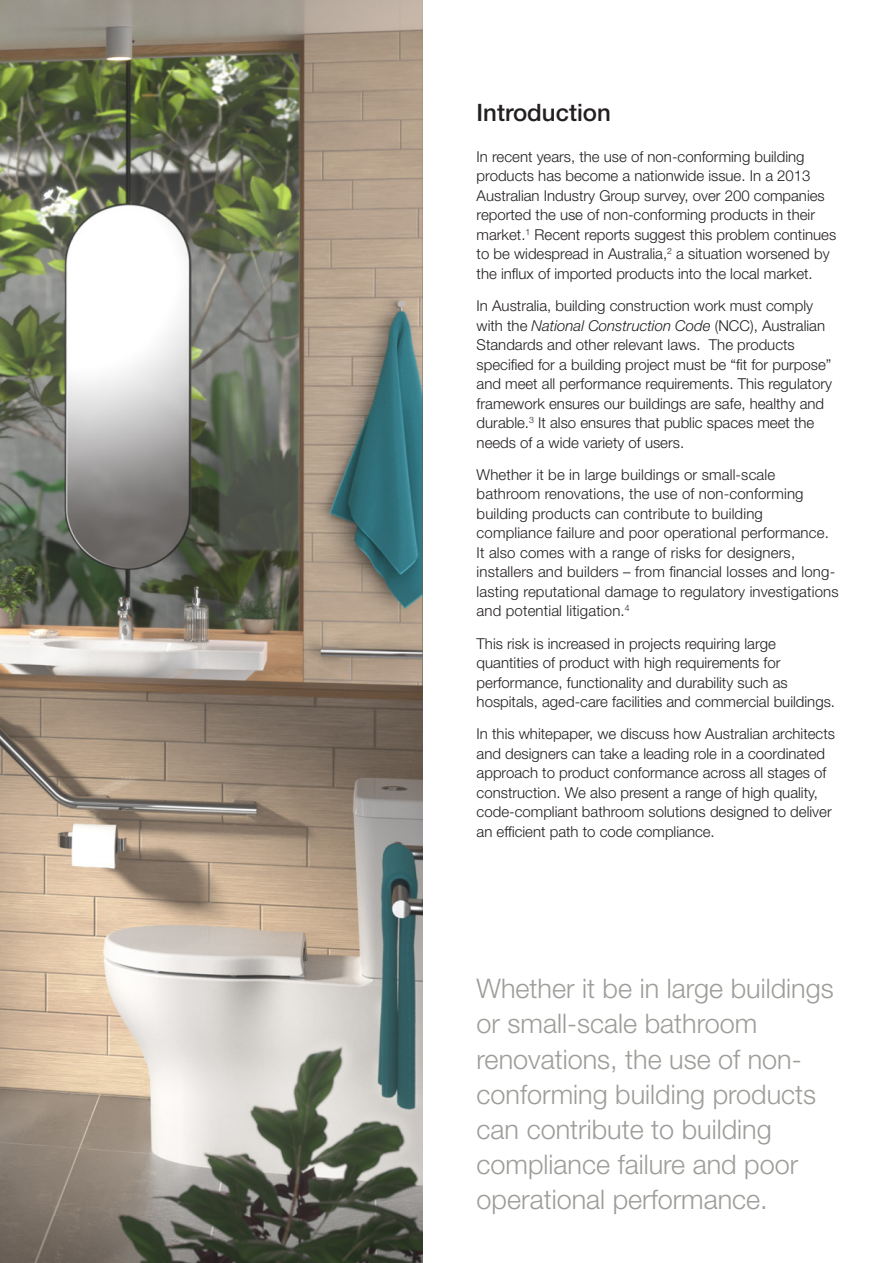
<style>
.page{position:relative;width:893px;height:1263px;background:#fff}
.page>*{position:absolute;margin:0;border:0;box-sizing:border-box;transform-origin:0 0}
.BC_Helvetica{font:300 27px/35.1px "Helvetica Neue LT Std";color:#9c9e99}
.BC_Helvetica-2{font:500 24px "Helvetica Neue LT Std";color:#231f20}
.BC_Helvetica-3{font:300 15px/19.5px "Helvetica Neue LT Std";color:#231f20}
.s1{font-style:italic}
</style>
<div class="page">
<img style="left:0;top:0;width:422px;height:1263px">
<p class="BC_Helvetica-2" style="left:477px;top:98px;width:136px">Introduction</p>
<p class="BC_Helvetica-3" style="left:477px;top:146px;width:361px">In recent years, the use of non-conforming building products has become a nationwide issue. In a 2013<br>Australian Industry Group survey, over 200 companies reported the use of non-conforming products in their market.<sup>1</sup> Recent reports suggest this problem continues to be widespread in Australia,<sup>2</sup> a situation worsened by the influx of imported products into the local market.</p>
<p class="BC_Helvetica-3" style="left:477px;top:296px;width:357px">In Australia, building construction work must comply with the <span class="s1">National Construction Code</span> (NCC), Australian Standards and other relevant laws. The products specified for a building project must be “fit for purpose” and meet all performance requirements. This regulatory framework ensures our buildings are safe, healthy and durable.<sup>3</sup> It also ensures that public spaces meet the needs of a wide variety of users.</p>
<p class="BC_Helvetica-3" style="left:477px;top:464px;width:363px">Whether it be in large buildings or small-scale bathroom renovations, the use of non-conforming building products can contribute to building compliance failure and poor operational performance.<br>It also comes with a range of risks for designers, installers and builders – from financial losses and long&shy;lasting reputational damage to regulatory investigations and potential litigation.<sup>4</sup></p>
<p class="BC_Helvetica-3" style="left:477px;top:633px;width:360px">This risk is increased in projects requiring large quantities of product with high requirements for performance, functionality and durability such as hospitals, aged-care facilities and commercial buildings.</p>
<p class="BC_Helvetica-3" style="left:477px;top:724px;width:360px">In this whitepaper, we discuss how Australian architects and designers can take a leading role in a coordinated approach to product conformance across all stages of construction. We also present a range of high quality, code-compliant bathroom solutions designed to deliver an efficient path to code compliance.</p>
<p class="BC_Helvetica" style="left:477px;top:971px;width:359px">Whether it be in large buildings or small-scale bathroom renovations, the use of non&shy;conforming building products can contribute to building compliance failure and poor operational performance.</p>
</div>
